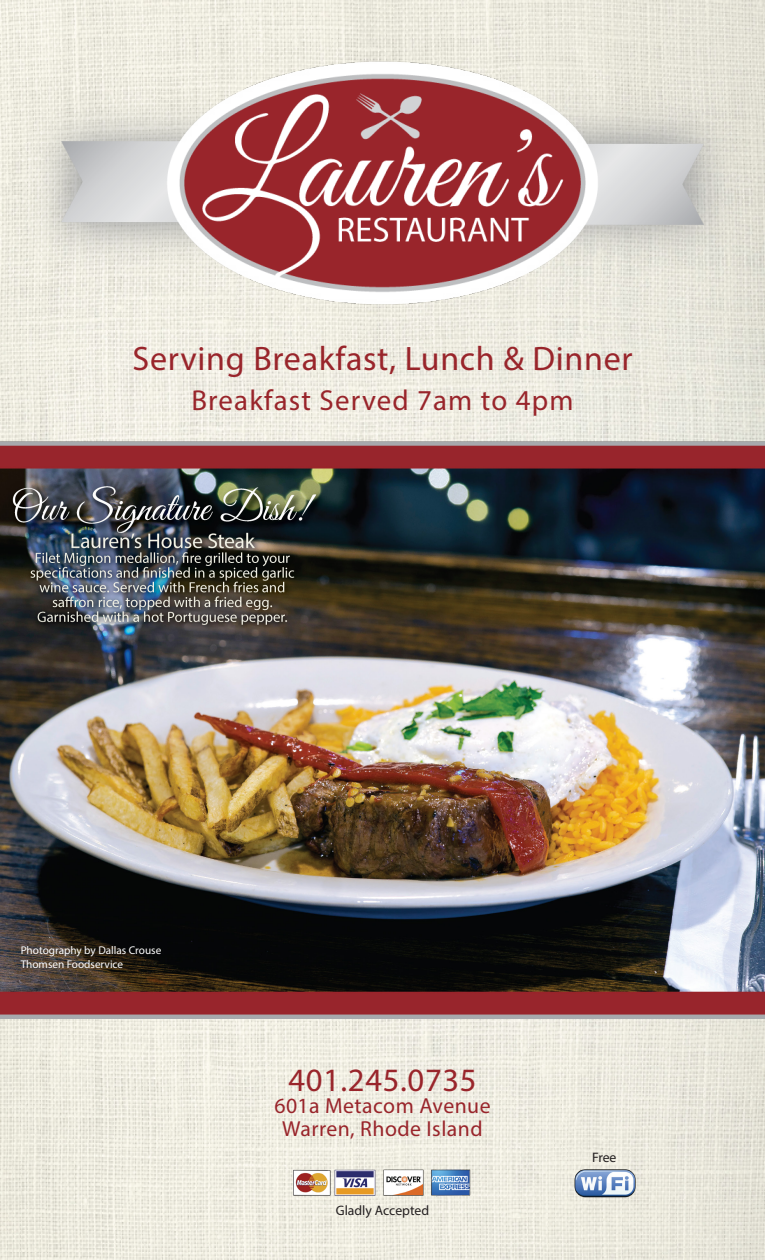
<style>
.page{position:relative;width:765px;height:1260px;background:#fff}
.page>*{position:absolute;margin:0;border:0;box-sizing:border-box;transform-origin:0 0}
.t1{font:34px "Myriad Pro";letter-spacing:.02em;color:#99252b}
.t2{font:32.62px "Myriad Pro";letter-spacing:.02em;color:#99252b}
.t3{font:28.88px "Myriad Pro";letter-spacing:.04em;color:#99252b}
.t4{font:21.75px "Myriad Pro";letter-spacing:.02em;color:#99252b}
.t5{font:13.75px "Myriad Pro";color:#231f20}
.t6{font:11.25px "Myriad Pro";color:#fff}
</style>
<div class="page">
<img style="left:0;top:0;width:765px;height:1260px">
<img style="left:26px;top:36px;width:713px;height:293px">
<img style="left:0;top:440px;width:765px;height:578px">
<img style="left:294px;top:1164px;width:178px;height:37px">
<img style="left:574px;top:1162px;width:63px;height:39px">
<p class="t1" style="left:132px;top:338px;width:502px">Serving Breakfast, Lunch &amp; Dinner</p>
<p class="t3" style="left:191px;top:383px;width:384px">Breakfast Served 7am to 4pm</p>
<p class="t6" style="left:21px;top:944px;width:142px">Photography by Dallas Crouse</p>
<p class="t6" style="left:21px;top:957px;width:104px">Thomsen Foodservice</p>
<p class="t2" style="left:288px;top:1060px;width:190px">401.245.0735</p>
<p class="t4" style="left:274px;top:1093px;width:218px">601a Metacom Avenue</p>
<p class="t4" style="left:282px;top:1115px;width:202px">Warren, Rhode Island</p>
<p class="t5" style="left:336px;top:1202px;width:95px">Gladly Accepted</p>
<p class="t5" style="left:592px;top:1148px;width:26px">Free</p>
</div>
